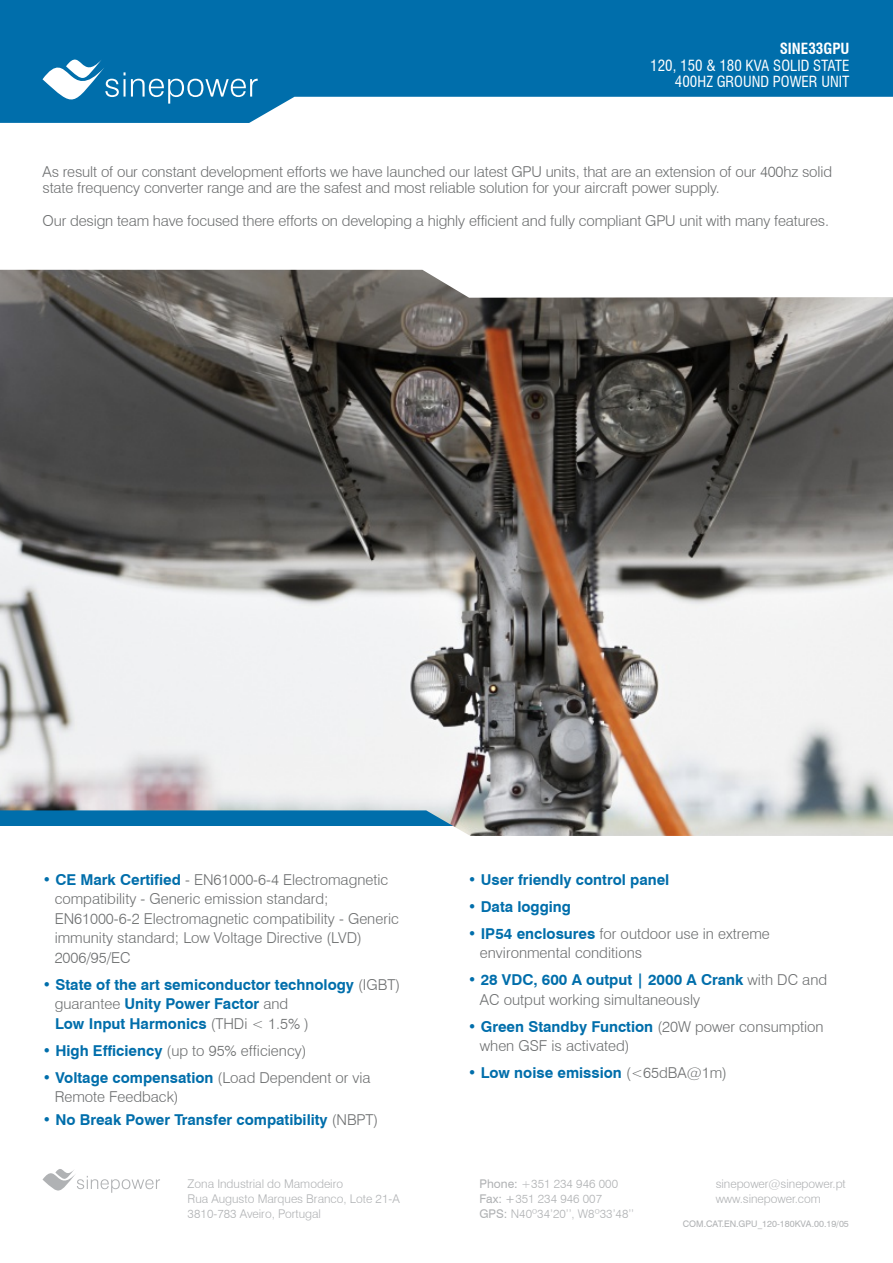
<style>
.page{position:relative;width:893px;height:1263px;background:#fff}
.page>*{position:absolute;margin:0;border:0;box-sizing:border-box;transform-origin:0 0}
.t1{font:300 15px/19.5px "Swiss 721 BT";letter-spacing:-.005em;color:#6d6f70}
.t2{font:700 15px/19.5px "Swiss 721 BT";color:#006eab}
.t3{font:condensed 15px/16.5px "Swiss 721 BT";color:#fff;text-align:right}
.t4{font:700 condensed 15px "Swiss 721 BT";color:#fff}
.t5{font:300 12px/15px "Swiss 721 BT";color:#b0b2b4}
.t6{font:9px "Swiss 721 BT";color:#b0b2b4}
.s1{font-weight:400;color:#006eab}
.s2{font-weight:700;color:#006eab}
.s3{font-weight:400}
.s4{font-weight:300;color:#6d6f70}
</style>
<div class="page">
<svg style="left:0;top:0;width:893px;height:123px;fill:#006eab"></svg>
<svg style="left:43px;top:43px;width:215px;height:66px;background:#2382b6"></svg>
<img style="left:0;top:270px;width:893px;height:566px">
<svg style="left:43px;top:1169px;width:117px;height:24px"></svg>
<p class="t4" style="left:780px;top:40px;width:71px">SINE33GPU</p>
<p class="t3" style="left:650px;top:57px;width:201px">120, 150 &amp; 180 KVA SOLID STATE<br>400HZ GROUND POWER UNIT</p>
<p class="t1" style="left:43px;top:163px;width:791px;line-height:16.5px">As result of our constant development efforts we have launched our latest GPU units, that are an extension of our 400hz solid state frequency converter range and are the safest and most reliable solution for your aircraft power supply.</p>
<p class="t1" style="left:43px;top:211px;width:788px">Our design team have focused there efforts on developing a highly efficient and fully compliant GPU unit with many features.</p>
<p class="t1" style="left:55px;top:869px;width:346px;text-indent:-12px"><span class="s1">•</span> <span class="s2">CE Mark Certified</span> - EN61000-6-4 Electromagnetic compatibility - Generic emission standard; EN61000-6-2 Electromagnetic compatibility - Generic immunity standard; Low Voltage Directive (LVD)<br>2006/95/EC</p>
<p class="t2" style="left:55px;top:974px;width:347px;text-indent:-12px"><span class="s3">•</span> State of the art semiconductor technology <span class="s4">(IGBT) guarantee</span> Unity Power Factor <span class="s4">and<br></span>Low Input Harmonics <span class="s4">(THDi &lt; 1.5% )</span></p>
<p class="t1" style="left:43px;top:1040px;width:266px"><span class="s1">•</span> <span class="s2">High Efficiency</span> (up to 95% efficiency)</p>
<p class="t1" style="left:55px;top:1067px;width:317px;text-indent:-12px"><span class="s1">•</span> <span class="s2">Voltage compensation</span> (Load Dependent or via<br>Remote Feedback)</p>
<p class="t2" style="left:43px;top:1109px;width:337px"><span class="s3">•</span> No Break Power Transfer compatibility <span class="s4">(NBPT)</span></p>
<p class="t2" style="left:468px;top:869px;width:203px"><span class="s3">•</span> User friendly control panel</p>
<p class="t2" style="left:468px;top:896px;width:105px"><span class="s3">•</span> Data logging</p>
<p class="t1" style="left:480px;top:923px;width:291px;text-indent:-12px"><span class="s1">•</span> <span class="s2">IP54 enclosures</span> for outdoor use in extreme environmental conditions</p>
<p class="t1" style="left:480px;top:970px;width:349px;text-indent:-12px"><span class="s1">•</span> <span class="s2">28 VDC, 600 A output | 2000 A Crank</span> with DC and<br>AC output working simultaneously</p>
<p class="t1" style="left:480px;top:1016px;width:345px;text-indent:-12px"><span class="s1">•</span> <span class="s2">Green Standby Function</span> (20W power consumption when GSF is activated)</p>
<p class="t2" style="left:468px;top:1063px;width:261px"><span class="s3">•</span> Low noise emission <span class="s4">(&lt;65dBA@1m)</span></p>
<p class="t5" style="left:188px;top:1176px;width:214px">Zona Industrial do Mamodeiro<br>Rua Augusto Marques Branco, Lote 21-A<br>3810-783 Aveiro, Portugal</p>
<p class="t5" style="left:479px;top:1176px;width:156px"><span class="s3">Phone:</span> +351 234 946 000<br><span class="s3">Fax: +</span>351 234 946 007<br><span class="s3">GPS:</span> N40º34’20’’, W8º33’48’’</p>
<p class="t5" style="left:716px;top:1176px;width:132px">sinepower@sinepower.pt www.sinepower.com</p>
<p class="t6" style="left:683px;top:1218px;width:168px">COM.CAT.EN.GPU_120-180KVA.00.19/05</p>
</div>
